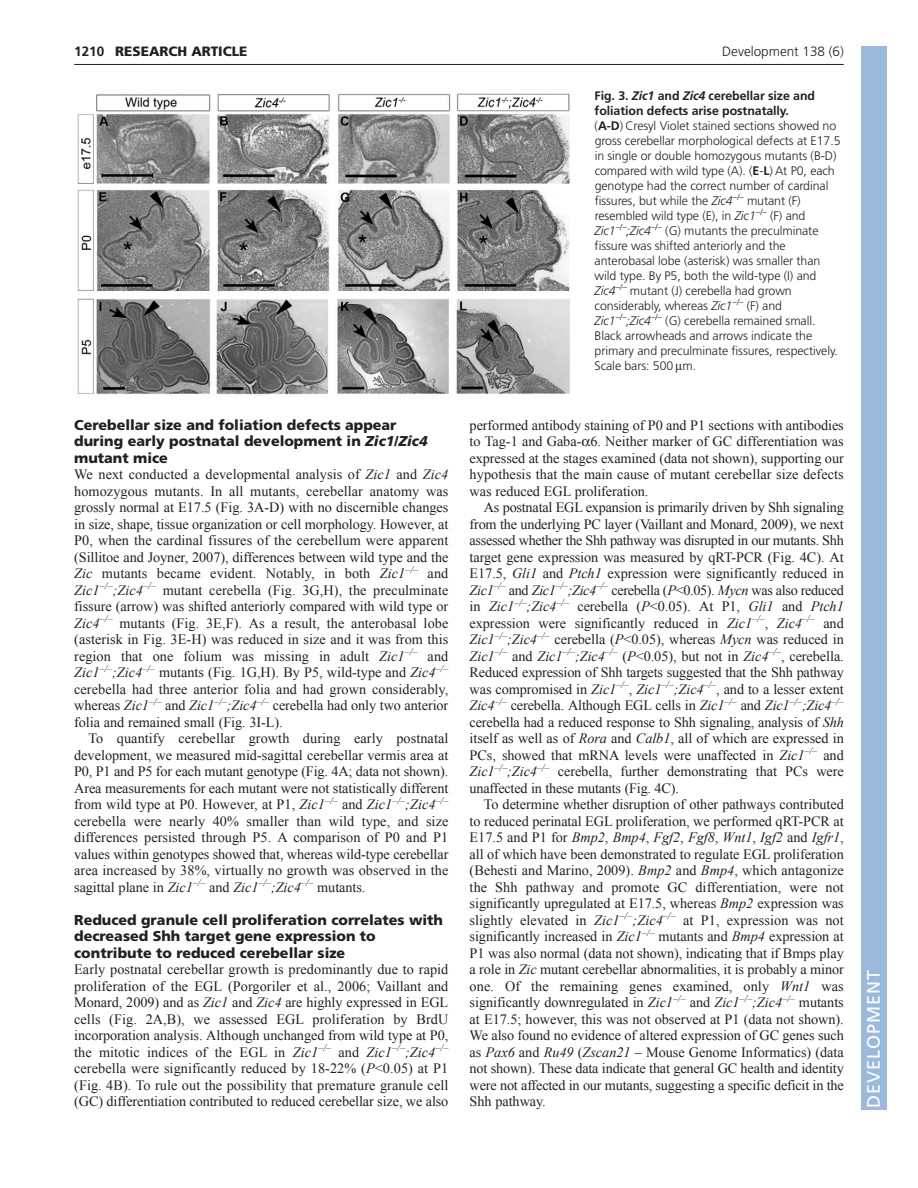
<style>
.page{position:relative;width:918px;height:1188px;background:#fff}
.page>*{position:absolute;margin:0;border:0;box-sizing:border-box;transform-origin:0 0}
.t1{font:18px "Frutiger LT Std";letter-spacing:.055em;color:#fff}
.t2{font:14.25px/16.5px "Times New Roman";letter-spacing:-.005em;color:#231f20;text-align:justify}
.t3{font:900 14.25px/16.5px "Frutiger LT Std";color:#231f20}
.t4{font:300 13.5px "Frutiger LT Std";color:#231f20}
.t5{font:900 13.5px "Frutiger LT Std";color:#231f20}
.t6{font:700 13.5px "Frutiger LT Std";color:#231f20}
.t7{font:300 12.3px/15px "Frutiger LT Std";letter-spacing:-.005em;color:#231f20}
.s1{font-weight:700}
.s2{font-weight:700;font-style:italic}
.s3{font-style:italic}
</style>
<div class="page">
<hr style="left:74px;top:64px;width:770px;height:1px;background:#231f20">
<img style="left:77px;top:93px;width:493px;height:302px">
<div style="left:861px;top:46px;width:25px;height:1064px;background:#9cb9db"></div>
<p class="t6" style="left:74px;top:46px;width:32px">1210</p>
<p class="t5" style="left:115px;top:46px;width:134px">RESEARCH ARTICLE</p>
<p class="t4" style="left:722px;top:46px;width:123px">Development 138 (6)</p>
<p class="t7" style="left:595px;top:89px;width:247px"><span class="s1">Fig. 3.</span> <span class="s2">Zic1</span> <span class="s1">and</span> <span class="s2">Zic4</span> <span class="s1">cerebellar size and foliation defects arise postnatally.<br></span>(<span class="s1">A-D</span>) Cresyl Violet stained sections showed no gross cerebellar morphological defects at E17.5 in single or double homozygous mutants (B-D) compared with wild type (A). (<span class="s1">E</span>-<span class="s1">L</span>) At P0, each genotype had the correct number of cardinal fissures, but while the <span class="s3">Zic4</span><sup>–/–</sup> mutant (F) resembled wild type (E), in <span class="s3">Zic1</span><sup>–/–</sup> (F) and <span class="s3">Zic1</span><sup>–/–</sup><span class="s3">;Zic4</span><sup>–/–</sup> (G) mutants the preculminate fissure was shifted anteriorly and the anterobasal lobe (asterisk) was smaller than wild type. By P5, both the wild-type (I) and <span class="s3">Zic4</span><sup>–/–</sup> mutant (J) cerebella had grown considerably, whereas <span class="s3">Zic1</span><sup>–/–</sup> (F) and <span class="s3">Zic1</span><sup>–/–</sup><span class="s3">;Zic4</span><sup>–/–</sup> (G) cerebella remained small.<br>Black arrowheads and arrows indicate the primary and preculminate fissures, respectively.<br>Scale bars: 500 m.</p>
<p class="t3" style="left:74px;top:418px;width:355px">Cerebellar size and foliation defects appear during early postnatal development in <span class="s3">Zic1</span>/<span class="s3">Zic4 </span>mutant mice</p>
<p class="t2" style="left:74px;top:466px;width:376px">We next conducted a developmental analysis of <span class="s3">Zic1</span> and <span class="s3">Zic4 </span>homozygous mutants. In all mutants, cerebellar anatomy was grossly normal at E17.5 (Fig. 3A-D) with no discernible changes in size, shape, tissue organization or cell morphology. However, at P0, when the cardinal fissures of the cerebellum were apparent (Sillitoe and Joyner, 2007), differences between wild type and the <span class="s3">Zic</span> mutants became evident. Notably, in both <span class="s3">Zic1</span><sup>–/–</sup> and <span class="s3">Zic1</span><sup>–/–</sup><span class="s3">;Zic4</span><sup>–/–</sup> mutant cerebella (Fig. 3G,H), the preculminate fissure (arrow) was shifted anteriorly compared with wild type or <span class="s3">Zic4</span><sup>–/–</sup> mutants (Fig. 3E,F). As a result, the anterobasal lobe (asterisk in Fig. 3E-H) was reduced in size and it was from this region that one folium was missing in adult <span class="s3">Zic1</span><sup>–/–</sup> and <span class="s3">Zic1</span><sup>–/–</sup><span class="s3">;Zic4</span><sup>–/–</sup> mutants (Fig. 1G,H). By P5, wild-type and <span class="s3">Zic4</span><sup>–/– </sup>cerebella had three anterior folia and had grown considerably, whereas <span class="s3">Zic1</span><sup>–/–</sup> and <span class="s3">Zic1</span><sup>–/–</sup><span class="s3">;Zic4</span><sup>–/–</sup> cerebella had only two anterior folia and remained small (Fig. 3I-L).</p>
<p class="t2" style="left:74px;top:730px;width:376px;text-indent:14px">To quantify cerebellar growth during early postnatal development, we measured mid-sagittal cerebellar vermis area at P0, P1 and P5 for each mutant genotype (Fig. 4A; data not shown).<br>Area measurements for each mutant were not statistically different from wild type at P0. However, at P1, <span class="s3">Zic1</span><sup>–/–</sup> and <span class="s3">Zic1</span><sup>–/–</sup><span class="s3">;Zic4</span><sup>–/– </sup>cerebella were nearly 40% smaller than wild type, and size differences persisted through P5. A comparison of P0 and P1 values within genotypes showed that, whereas wild-type cerebellar area increased by 38%, virtually no growth was observed in the sagittal plane in <span class="s3">Zic1</span><sup>–/–</sup> and <span class="s3">Zic1</span><sup>–/–</sup><span class="s3">;Zic4</span><sup>–/–</sup> mutants.</p>
<p class="t3" style="left:74px;top:913px;width:370px">Reduced granule cell proliferation correlates with decreased Shh target gene expression to contribute to reduced cerebellar size</p>
<p class="t2" style="left:74px;top:961px;width:376px">Early postnatal cerebellar growth is predominantly due to rapid proliferation of the EGL (Porgoriler et al., 2006; Vaillant and Monard, 2009) and as <span class="s3">Zic1</span> and <span class="s3">Zic4</span> are highly expressed in EGL cells (Fig. 2A,B), we assessed EGL proliferation by BrdU incorporation analysis. Although unchanged from wild type at P0, the mitotic indices of the EGL in <span class="s3">Zic1</span><sup>–/–</sup> and <span class="s3">Zic1</span><sup>–/–</sup><span class="s3">;Zic4</span><sup>–/– </sup>cerebella were significantly reduced by 18-22% (<span class="s3">P</span>&lt;0.05) at P1 (Fig. 4B). To rule out the possibility that premature granule cell (GC) differentiation contributed to reduced cerebellar size, we also</p>
<p class="t2" style="left:470px;top:417px;width:376px">performed antibody staining of P0 and P1 sections with antibodies to Tag-1 and Gaba- 6. Neither marker of GC differentiation was expressed at the stages examined (data not shown), supporting our hypothesis that the main cause of mutant cerebellar size defects was reduced EGL proliferation.</p>
<p class="t2" style="left:470px;top:499px;width:376px;text-indent:14px">As postnatal EGL expansion is primarily driven by Shh signaling from the underlying PC layer (Vaillant and Monard, 2009), we next assessed whether the Shh pathway was disrupted in our mutants. Shh target gene expression was measured by qRT-PCR (Fig. 4C). At E17.5, <span class="s3">Gli1</span> and <span class="s3">Ptch1</span> expression were significantly reduced in <span class="s3">Zic1</span><sup>–/–</sup> and <span class="s3">Zic1</span><sup>–/–</sup><span class="s3">;Zic4</span><sup>–/–</sup> cerebella (<span class="s3">P</span>&lt;0.05). <span class="s3">Mycn</span> was also reduced in <span class="s3">Zic1</span><sup>–/–</sup><span class="s3">;Zic4</span><sup>–/–</sup> cerebella (<span class="s3">P</span>&lt;0.05). At P1, <span class="s3">Gli1</span> and <span class="s3">Ptch1 </span>expression were significantly reduced in <span class="s3">Zic1</span><sup>–/–</sup>, <span class="s3">Zic4</span><sup>–/–</sup> and <span class="s3">Zic1</span><sup>–/–</sup><span class="s3">;Zic4</span><sup>–/–</sup> cerebella (<span class="s3">P</span>&lt;0.05), whereas <span class="s3">Mycn</span> was reduced in <span class="s3">Zic1</span><sup>–/–</sup> and <span class="s3">Zic1</span><sup>–/–</sup><span class="s3">;Zic4</span><sup>–/–</sup> (<span class="s3">P</span>&lt;0.05), but not in <span class="s3">Zic4</span><sup>–/–</sup>, cerebella.<br>Reduced expression of Shh targets suggested that the Shh pathway was compromised in <span class="s3">Zic1</span><sup>–/–</sup>, <span class="s3">Zic1</span><sup>–/–</sup><span class="s3">;Zic4</span><sup>–/–</sup>, and to a lesser extent <span class="s3">Zic4</span><sup>–/–</sup> cerebella. Although EGL cells in <span class="s3">Zic1</span><sup>–/–</sup> and <span class="s3">Zic1</span><sup>–/–</sup><span class="s3">;Zic4</span><sup>–/– </sup>cerebella had a reduced response to Shh signaling, analysis of <span class="s3">Shh </span>itself as well as of <span class="s3">Rora</span> and <span class="s3">Calb1</span>, all of which are expressed in PCs, showed that mRNA levels were unaffected in <span class="s3">Zic1</span><sup>–/–</sup> and <span class="s3">Zic1</span><sup>–/–</sup><span class="s3">;Zic4</span><sup>–/–</sup> cerebella, further demonstrating that PCs were unaffected in these mutants (Fig. 4C).</p>
<p class="t2" style="left:470px;top:796px;width:376px;text-indent:14px">To determine whether disruption of other pathways contributed to reduced perinatal EGL proliferation, we performed qRT-PCR at E17.5 and P1 for <span class="s3">Bmp2</span>, <span class="s3">Bmp4</span>, <span class="s3">Fgf2</span>, <span class="s3">Fgf8</span>, <span class="s3">Wnt1</span>, <span class="s3">Igf2</span> and <span class="s3">Igfr1</span>, all of which have been demonstrated to regulate EGL proliferation (Behesti and Marino, 2009). <span class="s3">Bmp2</span> and <span class="s3">Bmp4</span>, which antagonize the Shh pathway and promote GC differentiation, were not significantly upregulated at E17.5, whereas <span class="s3">Bmp2</span> expression was slightly elevated in <span class="s3">Zic1</span><sup>–/–</sup><span class="s3">;Zic4</span><sup>–/–</sup> at P1, expression was not significantly increased in <span class="s3">Zic1</span><sup>–/–</sup> mutants and <span class="s3">Bmp4</span> expression at P1 was also normal (data not shown), indicating that if Bmps play a role in <span class="s3">Zic</span> mutant cerebellar abnormalities, it is probably a minor one. Of the remaining genes examined, only <span class="s3">Wnt1</span> was significantly downregulated in <span class="s3">Zic1</span><sup>–/–</sup> and <span class="s3">Zic1</span><sup>–/–</sup><span class="s3">;Zic4</span><sup>–/–</sup> mutants at E17.5; however, this was not observed at P1 (data not shown).<br>We also found no evidence of altered expression of GC genes such as <span class="s3">Pax6</span> and <span class="s3">Ru49</span> (<span class="s3">Zscan21</span> – Mouse Genome Informatics) (data not shown). These data indicate that general GC health and identity were not affected in our mutants, suggesting a specific deficit in the Shh pathway.</p>
<p class="t1" style="left:863px;top:1108px;width:140px;rotate:-90deg">DEVELOPMENT</p>
</div>
